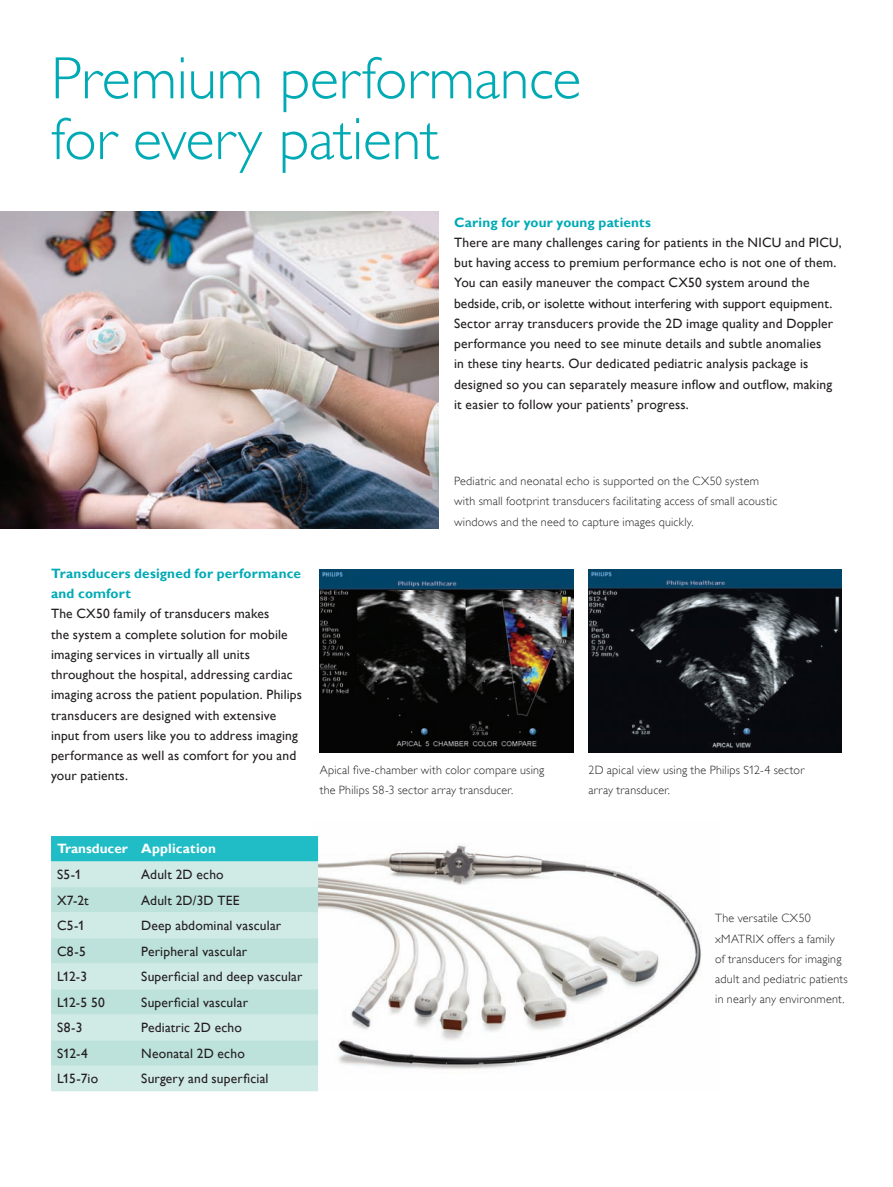
<style>
.page{position:relative;width:893px;height:1187px;background:#fff}
.page>*{position:absolute;margin:0;border:0;box-sizing:border-box;transform-origin:0 0}
.t1{font:60px/60.8px "Gill Sans Alt One WGL Light";letter-spacing:-.005em;color:#00aab5}
.t2{font:13.5px/20.2px "Gill Sans Alt One WGL";letter-spacing:.015em;color:#231f20}
.t3{font:700 13.5px/20.2px "Gill Sans Alt One WGL";letter-spacing:.015em;color:#00aab5}
.t4{font:700 13.5px "Gill Sans Alt One WGL";letter-spacing:.01em;color:#fff}
.t5{font:12px/20.2px "Gill Sans Alt One WGL Light";letter-spacing:.02em;color:#231f20}
</style>
<div class="page">
<img style="left:318px;top:836px;width:384px;height:233px">
<img style="left:0;top:211px;width:439px;height:318px">
<div style="left:51px;top:836px;width:267px;height:25px;background:#21bdc7"></div>
<div style="left:51px;top:861px;width:267px;height:230px;background:#d0eae5"></div>
<svg style="left:51px;top:887px;width:267px;height:178px;fill:#bde2dc"></svg>
<img style="left:588px;top:569px;width:254px;height:183px">
<img style="left:320px;top:589px;width:253px;height:163px">
<img style="left:320px;top:569px;width:253px;height:20px">
<h1 class="t1" style="left:51px;top:48px;width:532px">Premium performance for every patient</h1>
<p class="t3" style="left:454px;top:212px;width:198px">Caring for your young patients</p>
<p class="t2" style="left:454px;top:232px;width:389px">There are many challenges caring for patients in the NICU and PICU, but having access to premium performance echo is not one of them.<br>You can easily maneuver the compact CX50 system around the bedside, crib, or isolette without interfering with support equipment.<br>Sector array transducers provide the 2D image quality and Doppler performance you need to see minute details and subtle anomalies<br>in these tiny hearts. Our dedicated pediatric analysis package is designed so you can separately measure inflow and outflow, making it easier to follow your patients’ progress.</p>
<p class="t3" style="left:51px;top:563px;width:251px">Transducers designed for performance and comfort</p>
<p class="t2" style="left:51px;top:603px;width:253px">The CX50 family of transducers makes<br>the system a complete solution for mobile imaging services in virtually all units throughout the hospital, addressing cardiac imaging across the patient population. Philips transducers are designed with extensive input from users like you to address imaging performance as well as comfort for you and your patients.</p>
<p class="t5" style="left:454px;top:471px;width:325px">Pediatric and neonatal echo is supported on the CX50 system with small footprint transducers facilitating access of small acoustic windows and the need to capture images quickly.</p>
<p class="t5" style="left:320px;top:759px;width:226px">Apical five-chamber with color compare using the Philips S8-3 sector array transducer.</p>
<p class="t5" style="left:588px;top:759px;width:217px">2D apical view using the Philips S12-4 sector array transducer.</p>
<p class="t4" style="left:57px;top:839px;width:160px">Transducer Application</p>
<p class="t2" style="left:57px;top:864px;width:26px">S5-1</p>
<p class="t2" style="left:141px;top:864px;width:84px">Adult 2D echo</p>
<p class="t2" style="left:57px;top:889px;width:33px">X7-2t</p>
<p class="t2" style="left:141px;top:889px;width:100px">Adult 2D/3D TEE</p>
<p class="t2" style="left:57px;top:915px;width:29px">C5-1</p>
<p class="t2" style="left:141px;top:915px;width:142px">Deep abdominal vascular</p>
<p class="t2" style="left:57px;top:940px;width:30px">C8-5</p>
<p class="t2" style="left:141px;top:940px;width:108px">Peripheral vascular</p>
<p class="t2" style="left:57px;top:966px;width:32px">L12-3</p>
<p class="t2" style="left:141px;top:966px;width:163px">Superficial and deep vascular</p>
<p class="t2" style="left:57px;top:991px;width:49px">L12-5 50</p>
<p class="t2" style="left:141px;top:991px;width:108px">Superficial vascular</p>
<p class="t2" style="left:57px;top:1017px;width:27px">S8-3</p>
<p class="t2" style="left:141px;top:1017px;width:102px">Pediatric 2D echo</p>
<p class="t2" style="left:57px;top:1042px;width:33px">S12-4</p>
<p class="t2" style="left:141px;top:1042px;width:105px">Neonatal 2D echo</p>
<p class="t2" style="left:57px;top:1068px;width:43px">L15-7io</p>
<p class="t2" style="left:141px;top:1068px;width:129px">Surgery and superficial</p>
<p class="t5" style="left:715px;top:908px;width:134px">The versatile CX50 xMATRIX offers a family<br>of transducers for imaging adult and pediatric patients in nearly any environment.</p>
</div>
